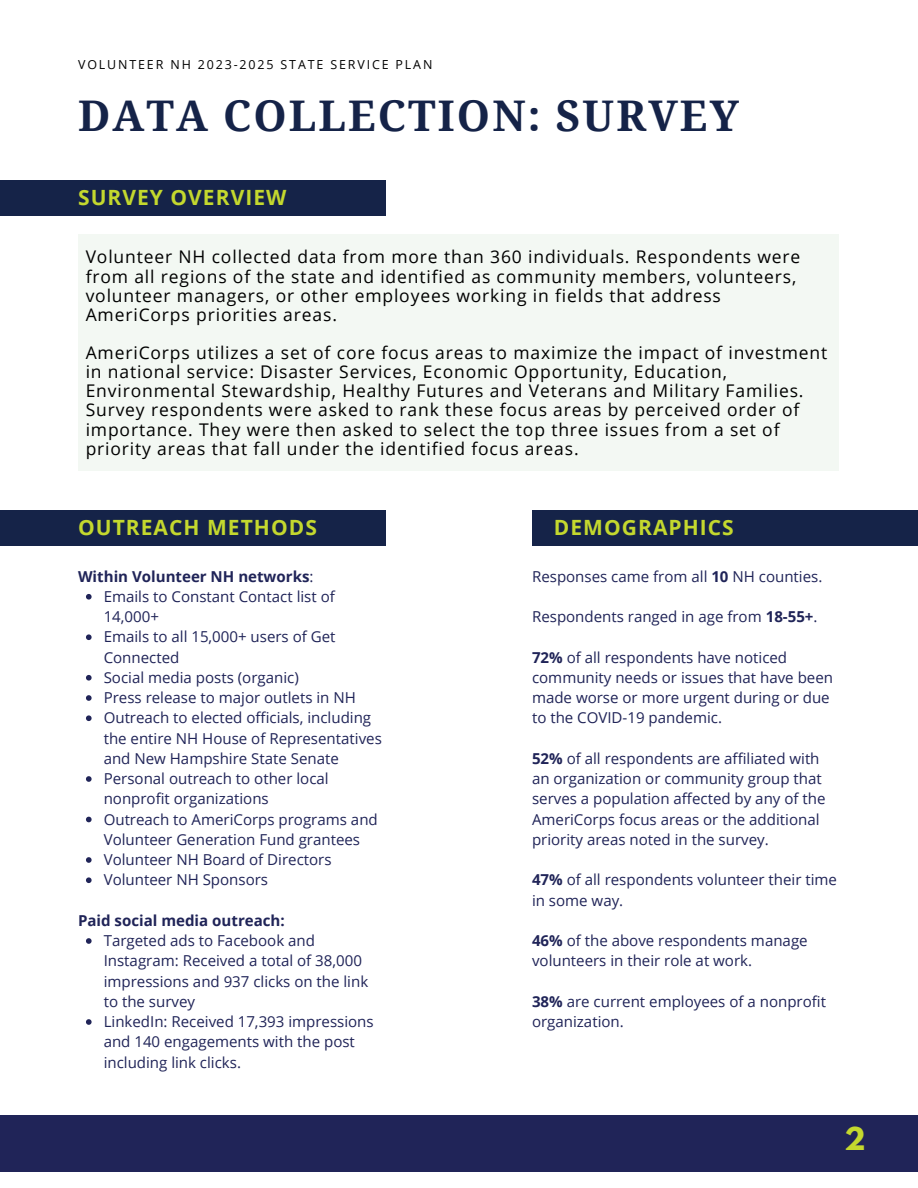
<style>
.page{position:relative;width:918px;height:1188px;background:#fff}
.page>*{position:absolute;margin:0;border:0;box-sizing:border-box;transform-origin:0 0}
.t1{font:700 42.3px "Noto Serif";letter-spacing:.05em;color:#152348}
.t2{font:700 28.05px "League Spartan";color:#c4d82e}
.t3{font:700 21px "Open Sans";letter-spacing:.05em;color:#c4d82e}
.t4{font:17.55px/19.2px "Open Sans";letter-spacing:.05em;color:#000}
.t5{font:15px/20.2px "Open Sans";color:#202458}
.t6{font:700 15px "Open Sans";color:#202458}
.t7{font:12.45px "Open Sans";letter-spacing:.15em;color:#000}
.s1{font-weight:400}
.s2{font-weight:700}
</style>
<div class="page">
<div style="left:0;top:181px;width:386px;height:35px;background:#152348"></div>
<div style="left:78px;top:234px;width:761px;height:237px;background:#f3f8f3"></div>
<div style="left:0;top:1115px;width:918px;height:56px;background:#202458"></div>
<div style="left:0;top:511px;width:386px;height:35px;background:#152348"></div>
<div style="left:532px;top:511px;width:386px;height:35px;background:#152348"></div>
<svg style="left:86px;top:594px;width:6px;height:6px"></svg>
<svg style="left:86px;top:634px;width:6px;height:6px"></svg>
<svg style="left:86px;top:675px;width:6px;height:6px"></svg>
<svg style="left:86px;top:695px;width:6px;height:6px"></svg>
<svg style="left:86px;top:715px;width:6px;height:6px"></svg>
<svg style="left:86px;top:776px;width:6px;height:6px"></svg>
<svg style="left:86px;top:817px;width:6px;height:5px"></svg>
<svg style="left:86px;top:857px;width:6px;height:6px"></svg>
<svg style="left:86px;top:877px;width:6px;height:6px"></svg>
<svg style="left:86px;top:938px;width:6px;height:6px"></svg>
<svg style="left:86px;top:1019px;width:6px;height:6px"></svg>
<p class="t7" style="left:78px;top:56px;width:356px">VOLUNTEER NH 2023-2025 STATE SERVICE PLAN</p>
<h1 class="t1" style="left:78px;top:86px;width:662px">DATA COLLECTION: SURVEY</h1>
<h3 class="t3" style="left:78px;top:183px;width:210px">SURVEY OVERVIEW</h3>
<p class="t4" style="left:86px;top:247px;width:716px">Volunteer NH collected data from more than 360 individuals. Respondents were from all regions of the state and identified as community members, volunteers, volunteer managers, or other employees working in fields that address AmeriCorps priorities areas.</p>
<p class="t4" style="left:86px;top:343px;width:743px">AmeriCorps utilizes a set of core focus areas to maximize the impact of investment in national service: Disaster Services, Economic Opportunity, Education, Environmental Stewardship, Healthy Futures and Veterans and Military Families.<br>Survey respondents were asked to rank these focus areas by perceived order of importance. They were then asked to select the top three issues from a set of priority areas that fall under the identified focus areas.</p>
<h3 class="t3" style="left:78px;top:513px;width:240px">OUTREACH METHODS</h3>
<h3 class="t3" style="left:554px;top:513px;width:181px">DEMOGRAPHICS</h3>
<p class="t6" style="left:78px;top:566px;width:237px">Within Volunteer NH networks<span class="s1">:</span></p>
<p class="t5" style="left:104px;top:586px;width:280px">Emails to Constant Contact list of<br>14,000+<br>Emails to all 15,000+ users of Get<br>Connected<br>Social media posts (organic)<br>Press release to major outlets in NH<br>Outreach to elected officials, including the entire NH House of Representatives and New Hampshire State Senate<br>Personal outreach to other local nonprofit organizations<br>Outreach to AmeriCorps programs and<br>Volunteer Generation Fund grantees<br>Volunteer NH Board of Directors<br>Volunteer NH Sponsors</p>
<p class="t6" style="left:78px;top:910px;width:208px">Paid social media outreach:</p>
<p class="t5" style="left:104px;top:930px;width:272px">Targeted ads to Facebook and<br>Instagram: Received a total of 38,000 impressions and 937 clicks on the link to the survey<br>LinkedIn: Received 17,393 impressions and 140 engagements with the post including link clicks.</p>
<p class="t5" style="left:532px;top:566px;width:292px">Responses came from all <span class="s2">10</span> NH counties.</p>
<p class="t5" style="left:532px;top:606px;width:287px">Respondents ranged in age from <span class="s2">18-55+</span>.</p>
<p class="t5" style="left:532px;top:647px;width:303px"><span class="s2">72%</span> of all respondents have noticed community needs or issues that have been made worse or more urgent during or due to the COVID-19 pandemic.</p>
<p class="t5" style="left:532px;top:748px;width:295px"><span class="s2">52%</span> of all respondents are affiliated with an organization or community group that serves a population affected by any of the AmeriCorps focus areas or the additional priority areas noted in the survey.</p>
<p class="t5" style="left:532px;top:869px;width:306px"><span class="s2">47%</span> of all respondents volunteer their time in some way.</p>
<p class="t5" style="left:532px;top:930px;width:277px"><span class="s2">46%</span> of the above respondents manage volunteers in their role at work.</p>
<p class="t5" style="left:532px;top:991px;width:296px"><span class="s2">38%</span> are current employees of a nonprofit organization.</p>
<h2 class="t2" style="left:844px;top:1125px;width:23px">2</h2>
</div>
